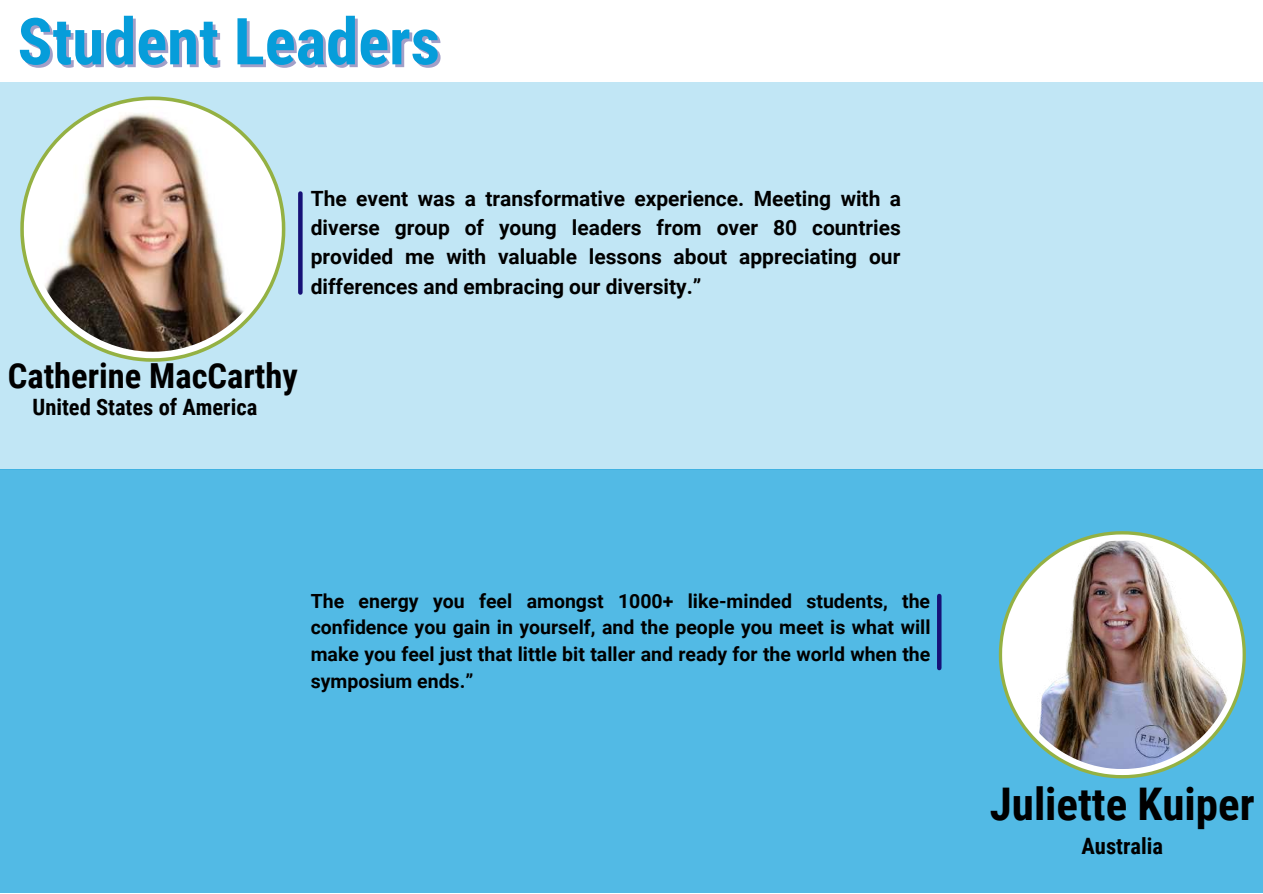
<style>
.page{position:relative;width:1263px;height:894px;background:#fff}
.page>*{position:absolute;margin:0;border:0;box-sizing:border-box;transform-origin:0 0}
.t1{font:700 64.65px "Roboto Condensed";color:#069dda}
.t2{font:700 45px "Roboto Condensed";color:#000}
.t3{font:700 34.5px "Roboto Condensed";color:#000}
.t4{font:700 22.5px "Roboto Condensed";color:#000}
.t5{font:700 21px/29.2px "Roboto";color:#000;text-align:justify}
.t6{font:700 19.5px/26.8px "Roboto";color:#000;text-align:justify}
</style>
<div class="page">
<div style="left:0;top:469px;width:1263px;height:423px;background:#52bae5"></div>
<div style="left:0;top:83px;width:1263px;height:386px;background:#c1e6f5"></div>
<div style="left:298px;top:193px;width:5px;height:99px;background:#171177"></div>
<hr style="left:937px;top:596px;width:4px;height:71px;background:#171177">
<svg style="left:20px;top:96px;width:265px;height:265px"></svg>
<svg style="left:24px;top:100px;width:258px;height:258px"></svg>
<img style="left:30px;top:106px;width:245px;height:245px">
<svg style="left:999px;top:531px;width:247px;height:247px"></svg>
<svg style="left:1002px;top:534px;width:240px;height:240px"></svg>
<img style="left:1008px;top:540px;width:228px;height:228px">
<h1 class="t1" style="left:18px;top:4px;width:424px">Student Leaders</h1>
<p class="t5" style="left:311px;top:184px;width:592px">The event was a transformative experience. Meeting with a diverse group of young leaders from over 80 countries provided me with valuable lessons about appreciating our differences and embracing our diversity.”</p>
<h3 class="t3" style="left:8px;top:356px;width:291px">Catherine MacCarthy</h3>
<p class="t4" style="left:32px;top:394px;width:226px">United States of America</p>
<p class="t6" style="left:311px;top:587px;width:621px">The energy you feel amongst 1000+ like-minded students, the confidence you gain in yourself, and the people you meet is what will make you feel just that little bit taller and ready for the world when the symposium ends.”</p>
<h2 class="t2" style="left:990px;top:778px;width:266px">Juliette Kuiper</h2>
<p class="t4" style="left:1081px;top:832px;width:83px">Australia</p>
</div>
